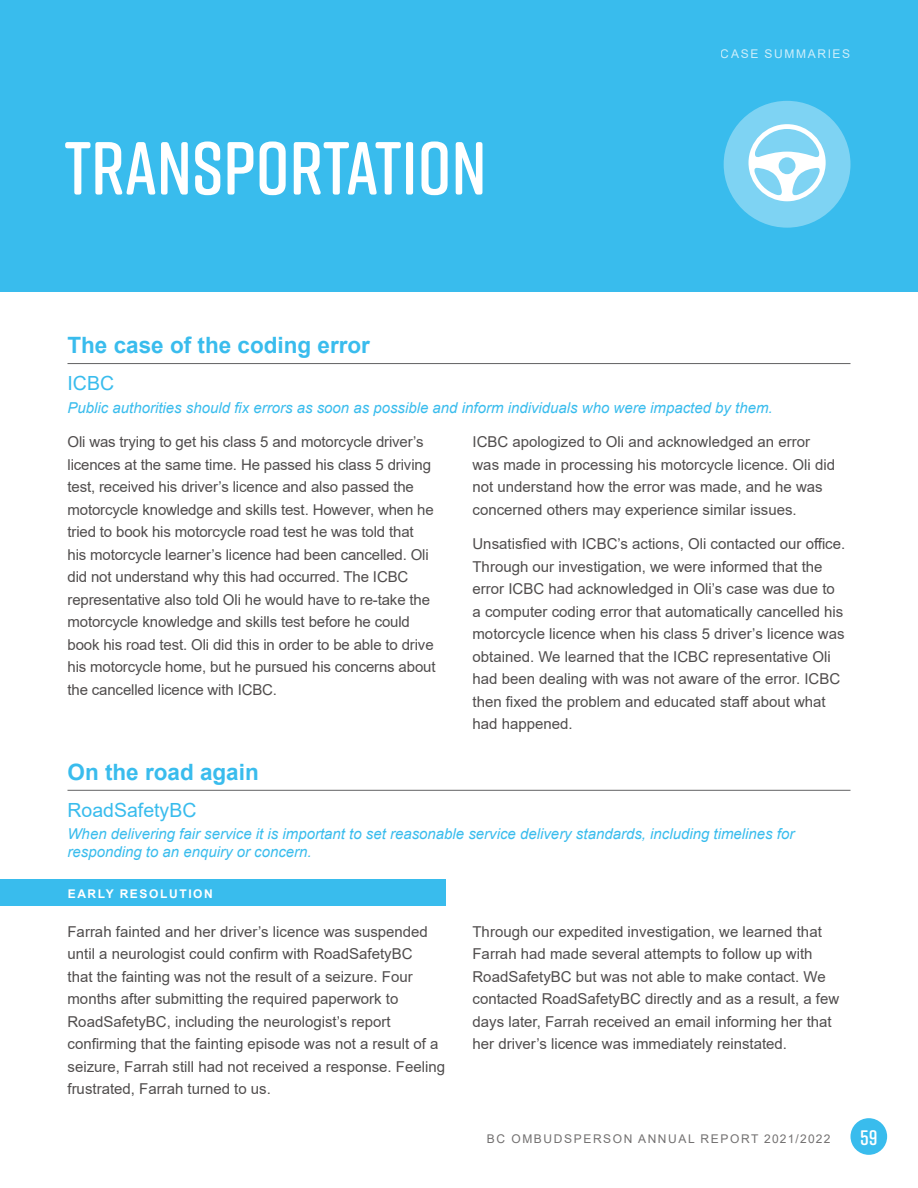
<style>
.page{position:relative;width:918px;height:1188px;background:#fff}
.page>*{position:absolute;margin:0;border:0;box-sizing:border-box;transform-origin:0 0}
.t1{font:600 75px "Rift Soft";color:#fff}
.t2{font:700 22.5px "Arial";color:#39bced}
.t3{font:600 21px "Rift Soft";color:#fff}
.t4{font:19.5px "Arial";color:#39bced}
.t5{font:15px/22.5px "Arial";color:#504d4d}
.t6{font:italic 15px/18px "Arial";color:#39bced}
.t7{font:12px "Arial";letter-spacing:.135em;color:#737171}
.t8{font:700 12px "Arial";letter-spacing:.135em;color:#fff}
.t9{font:12px "Arial";letter-spacing:.135em;color:#fff}
</style>
<div class="page">
<div style="left:0;top:0;width:918px;height:292px;background:#39bced"></div>
<div style="left:724px;top:101px;width:126px;height:127px;background:#7ed3f3;border-radius:50%"></div>
<svg style="left:749px;top:124px;width:77px;height:77px"></svg>
<div style="left:851px;top:1118px;width:36px;height:37px;background:#39bced;border-radius:50%"></div>
<hr style="left:68px;top:363px;width:782px;height:1px;background:#616162">
<hr style="left:68px;top:790px;width:782px;height:1px;background:#616162">
<div style="left:0;top:879px;width:446px;height:27px;background:#39bced"></div>
<h1 class="t1" style="left:64px;top:115px;width:424px">TRANSPORTATION</h1>
<p class="t9" style="left:721px;top:46px;width:131px">CASE SUMMARIES</p>
<h2 class="t2" style="left:68px;top:330px;width:304px">The case of the coding error</h2>
<h3 class="t4" style="left:68px;top:370px;width:48px">ICBC</h3>
<p class="t6" style="left:68px;top:399px;width:707px">Public authorities should fix errors as soon as possible and inform individuals who were impacted by them.</p>
<p class="t5" style="left:68px;top:431px;width:370px">Oli was trying to get his class 5 and motorcycle driver’s licences at the same time. He passed his class 5 driving test, received his driver’s licence and also passed the motorcycle knowledge and skills test. However, when he tried to book his motorcycle road test he was told that his motorcycle learner’s licence had been cancelled. Oli did not understand why this had occurred. The ICBC representative also told Oli he would have to re-take the motorcycle knowledge and skills test before he could book his road test. Oli did this in order to be able to drive his motorcycle home, but he pursued his concerns about the cancelled licence with ICBC.</p>
<p class="t5" style="left:472px;top:431px;width:364px">ICBC apologized to Oli and acknowledged an error was made in processing his motorcycle licence. Oli did not understand how the error was made, and he was concerned others may experience similar issues.</p>
<p class="t5" style="left:472px;top:533px;width:374px">Unsatisfied with ICBC’s actions, Oli contacted our office.<br>Through our investigation, we were informed that the error ICBC had acknowledged in Oli’s case was due to a computer coding error that automatically cancelled his motorcycle licence when his class 5 driver’s licence was obtained. We learned that the ICBC representative Oli had been dealing with was not aware of the error. ICBC then fixed the problem and educated staff about what had happened.</p>
<h2 class="t2" style="left:68px;top:756px;width:193px">On the road again</h2>
<h3 class="t4" style="left:68px;top:797px;width:130px">RoadSafetyBC</h3>
<p class="t6" style="left:68px;top:825px;width:728px">When delivering fair service it is important to set reasonable service delivery standards, including timelines for responding to an enquiry or concern.</p>
<p class="t8" style="left:68px;top:885px;width:147px">EARLY RESOLUTION</p>
<p class="t5" style="left:68px;top:920px;width:379px">Farrah fainted and her driver’s licence was suspended until a neurologist could confirm with RoadSafetyBC<br>that the fainting was not the result of a seizure. Four months after submitting the required paperwork to RoadSafetyBC, including the neurologist’s report confirming that the fainting episode was not a result of a seizure, Farrah still had not received a response. Feeling frustrated, Farrah turned to us.</p>
<p class="t5" style="left:472px;top:920px;width:368px">Through our expedited investigation, we learned that Farrah had made several attempts to follow up with RoadSafetyBC but was not able to make contact. We contacted RoadSafetyBC directly and as a result, a few days later, Farrah received an email informing her that her driver’s licence was immediately reinstated.</p>
<p class="t7" style="left:487px;top:1130px;width:345px">BC OMBUDSPERSON ANNUAL REPORT 2021/2022</p>
<h3 class="t3" style="left:860px;top:1122px;width:19px">59</h3>
</div>
